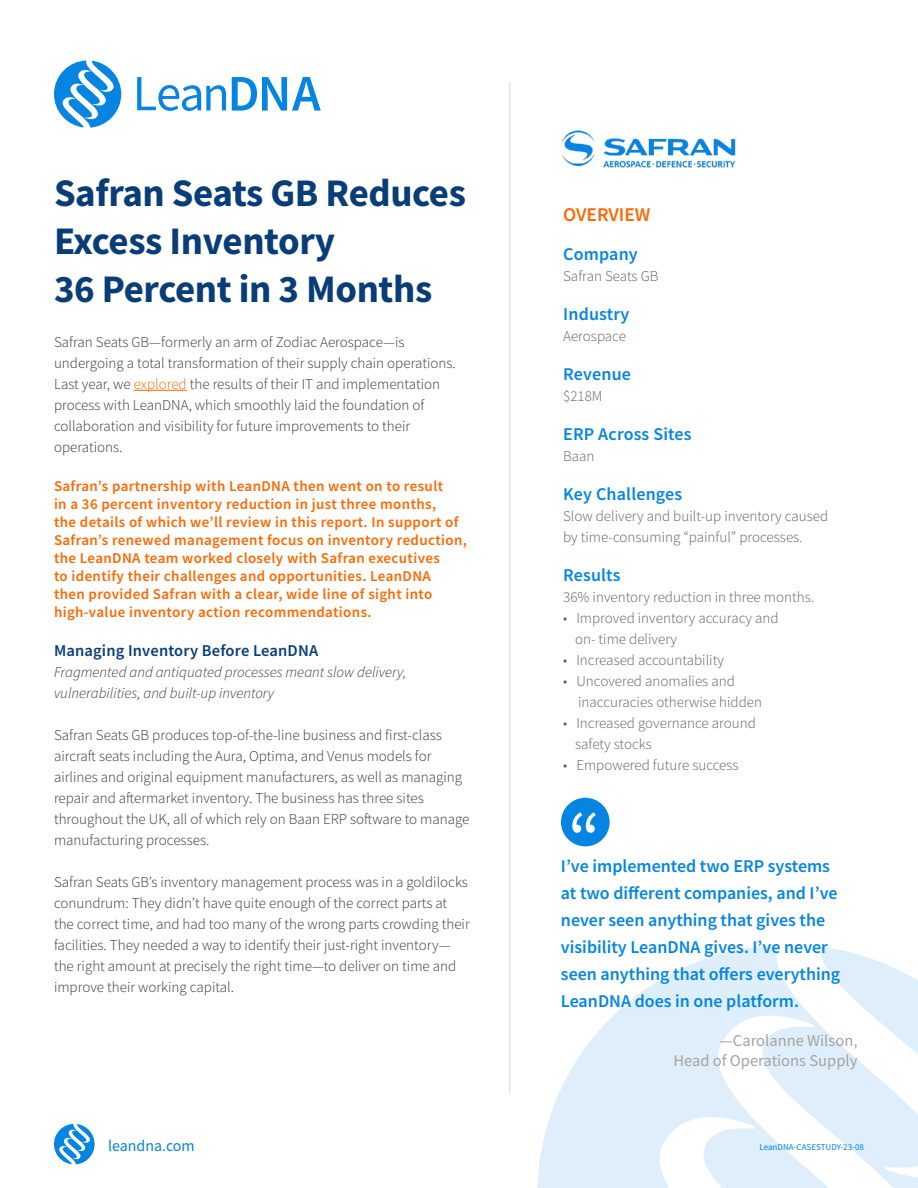
<style>
.page{position:relative;width:918px;height:1188px;background:#fff}
.page>*{position:absolute;margin:0;border:0;box-sizing:border-box;transform-origin:0 0}
.t1{font:700 39px/48px "Source Sans Pro";letter-spacing:-.01em;color:#083d78}
.t2{font:600 19.5px "Source Sans Pro";color:#ff6700}
.t3{font:600 18px/27px "Source Sans Pro";color:#0585e3}
.t4{font:600 18px "Source Sans Pro";letter-spacing:.01em;color:#0584e2}
.t5{font:16.5px/19.5px "Source Sans Pro";color:#a3a3a3;text-align:right}
.t6{font:600 16.5px "Source Sans Pro";letter-spacing:.01em;color:#083d78}
.t7{font:15.9px "Source Sans Pro";color:#0584e2}
.t8{font:300 15px/21px "Source Sans Pro";color:#363638}
.t9{font:600 15px/18px "Source Sans Pro";letter-spacing:.025em;color:#ff6700}
.t10{font:300 15px/21px "Source Sans Pro";color:#606062}
.t11{font:italic 300 15px/21px "Source Sans Pro";color:#363638}
.t12{font:9px "Source Sans Pro";color:#0584e2}
.s1{color:#f60}
</style>
<div class="page">
<svg style="left:54px;top:1124px;width:41px;height:40px"></svg>
<hr style="left:134px;top:390px;width:53px;height:1px;background:#f60">
<svg style="left:137px;top:77px;width:89px;height:34px"></svg>
<svg style="left:232px;top:77px;width:89px;height:34px"></svg>
<svg style="left:54px;top:60px;width:67px;height:68px"></svg>
<hr style="left:509px;top:82px;width:1px;height:1012px;background:#a3a3a3">
<div style="left:561px;top:798px;width:49px;height:48px;background:#0584e2;border-radius:50%"></div>
<svg style="left:572px;top:812px;width:24px;height:21px"></svg>
<img style="left:561px;top:130px;width:175px;height:38px">
<svg style="left:537px;top:945px;width:381px;height:243px;fill:#deeffb"></svg>
<h1 class="t1" style="left:54px;top:169px;width:414px">Safran Seats GB Reduces<br>Excess Inventory<br>36 Percent in 3 Months</h1>
<p class="t8" style="left:54px;top:331px;width:403px">Safran Seats GB—formerly an arm of Zodiac Aerospace—is undergoing a total transformation of their supply chain operations.<br>Last year, we <span class="s1">explored</span> the results of their IT and implementation process with LeanDNA, which smoothly laid the foundation of collaboration and visibility for future improvements to their operations.</p>
<p class="t9" style="left:54px;top:477px;width:414px">Safran’s partnership with LeanDNA then went on to result<br>in a 36 percent inventory reduction in just three months,<br>the details of which we’ll review in this report. In support of Safran’s renewed management focus on inventory reduction, the LeanDNA team worked closely with Safran executives<br>to identify their challenges and opportunities. LeanDNA<br>then provided Safran with a clear, wide line of sight into high-value inventory action recommendations.</p>
<p class="t6" style="left:54px;top:639px;width:266px">Managing Inventory Before LeanDNA</p>
<p class="t11" style="left:54px;top:661px;width:354px">Fragmented and antiquated processes meant slow delivery, vulnerabilities, and built-up inventory</p>
<p class="t8" style="left:54px;top:724px;width:417px">Safran Seats GB produces top-of-the-line business and first-class aircraft seats including the Aura, Optima, and Venus models for airlines and original equipment manufacturers, as well as managing repair and aftermarket inventory. The business has three sites throughout the UK, all of which rely on Baan ERP software to manage manufacturing processes.</p>
<p class="t8" style="left:54px;top:871px;width:417px">Safran Seats GB’s inventory management process was in a goldilocks conundrum: They didn’t have quite enough of the correct parts at the correct time, and had too many of the wrong parts crowding their facilities. They needed a way to identify their just-right inventory— the right amount at precisely the right time—to deliver on time and improve their working capital.</p>
<p class="t7" style="left:108px;top:1136px;width:88px">leandna.com</p>
<h2 class="t2" style="left:563px;top:202px;width:89px">OVERVIEW</h2>
<p class="t4" style="left:563px;top:242px;width:76px">Company</p>
<p class="t10" style="left:563px;top:266px;width:97px">Safran Seats GB</p>
<p class="t4" style="left:563px;top:302px;width:68px">Industry</p>
<p class="t10" style="left:563px;top:326px;width:64px">Aerospace</p>
<p class="t4" style="left:563px;top:362px;width:69px">Revenue</p>
<p class="t10" style="left:563px;top:386px;width:41px">$218M</p>
<p class="t4" style="left:563px;top:422px;width:130px">ERP Across Sites</p>
<p class="t10" style="left:563px;top:446px;width:33px">Baan</p>
<p class="t4" style="left:563px;top:482px;width:121px">Key Challenges</p>
<p class="t10" style="left:563px;top:506px;width:267px">Slow delivery and built-up inventory caused by time-consuming “painful” processes.</p>
<p class="t4" style="left:563px;top:563px;width:59px">Results</p>
<p class="t10" style="left:563px;top:587px;width:252px">36% inventory reduction in three months.</p>
<p class="t10" style="left:575px;top:608px;width:205px;text-indent:-12px">• Improved inventory accuracy and on- time delivery</p>
<p class="t10" style="left:563px;top:650px;width:162px">• Increased accountability</p>
<p class="t10" style="left:578px;top:671px;width:186px;text-indent:-15px">• Uncovered anomalies and inaccuracies otherwise hidden</p>
<p class="t10" style="left:575px;top:713px;width:182px;text-indent:-12px">• Increased governance around safety stocks</p>
<p class="t10" style="left:563px;top:755px;width:177px">• Empowered future success</p>
<p class="t3" style="left:561px;top:852px;width:281px">I’ve implemented two ERP systems at two different companies, and I’ve never seen anything that gives the visibility LeanDNA gives. I’ve never seen anything that offers everything LeanDNA does in one platform.</p>
<p class="t5" style="left:673px;top:1031px;width:186px">—Carolanne Wilson,<br>Head of Operations Supply</p>
<p class="t12" style="left:760px;top:1142px;width:106px">LeanDNA-CASESTUDY-23-08</p>
</div>
